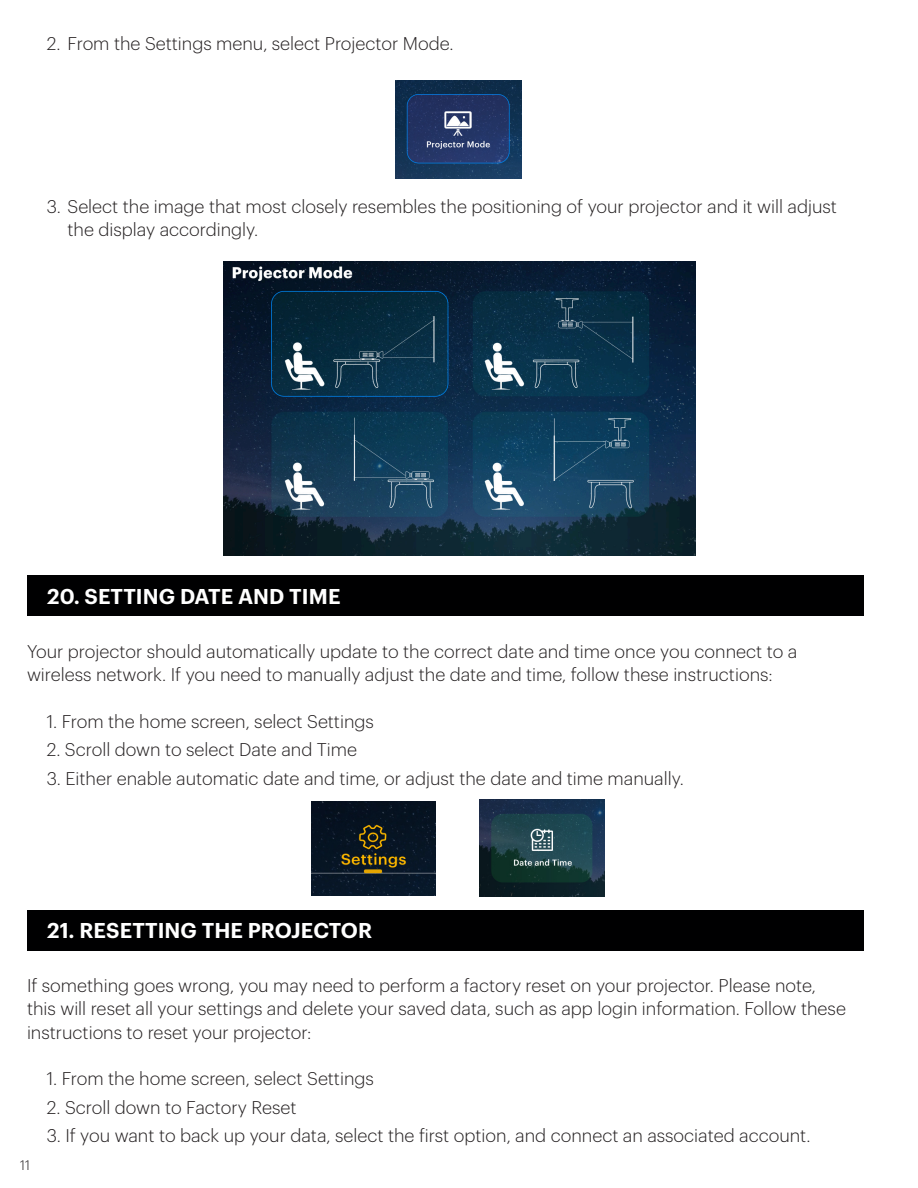
<style>
.page{position:relative;width:918px;height:1188px;background:#fff}
.page>*{position:absolute;margin:0;border:0;box-sizing:border-box;transform-origin:0 0}
.t1{font:600 21px "Graphik";letter-spacing:.005em;color:#fff}
.t2{font:300 18px/23.2px "Graphik";color:#231f20}
.t3{font:300 13.5px "Graphik";color:#231f20}
</style>
<div class="page">
<img style="left:223px;top:262px;width:473px;height:293px">
<div style="left:27px;top:576px;width:837px;height:40px;background:#000001"></div>
<div style="left:27px;top:910px;width:837px;height:40px;background:#000001"></div>
<img style="left:396px;top:81px;width:125px;height:97px">
<img style="left:479px;top:799px;width:126px;height:97px">
<img style="left:312px;top:801px;width:124px;height:94px">
<p class="t2" style="left:47px;top:31px;width:408px">2. From the Settings menu, select Projector Mode.</p>
<p class="t2" style="left:68px;top:193px;width:771px;text-indent:-21px">3. Select the image that most closely resembles the positioning of your projector and it will adjust the display accordingly.</p>
<p class="t1" style="left:47px;top:581px;width:295px">20. SETTING DATE AND TIME</p>
<p class="t2" style="left:27px;top:638px;width:772px">Your projector should automatically update to the correct date and time once you connect to a wireless network. If you need to manually adjust the date and time, follow these instructions:</p>
<p class="t2" style="left:47px;top:708px;width:329px">1. From the home screen, select Settings</p>
<p class="t2" style="left:47px;top:737px;width:312px">2. Scroll down to select Date and Time</p>
<p class="t2" style="left:47px;top:765px;width:638px">3. Either enable automatic date and time, or adjust the date and time manually.</p>
<p class="t1" style="left:47px;top:915px;width:326px">21. RESETTING THE PROJECTOR</p>
<p class="t2" style="left:27px;top:973px;width:821px">If something goes wrong, you may need to perform a factory reset on your projector. Please note, this will reset all your settings and delete your saved data, such as app login information. Follow these instructions to reset your projector:</p>
<p class="t2" style="left:47px;top:1066px;width:329px">1. From the home screen, select Settings</p>
<p class="t2" style="left:47px;top:1094px;width:251px">2. Scroll down to Factory Reset</p>
<p class="t2" style="left:47px;top:1123px;width:765px">3. If you want to back up your data, select the first option, and connect an associated account.</p>
<p class="t3" style="left:20px;top:1155px;width:11px">11</p>
</div>
